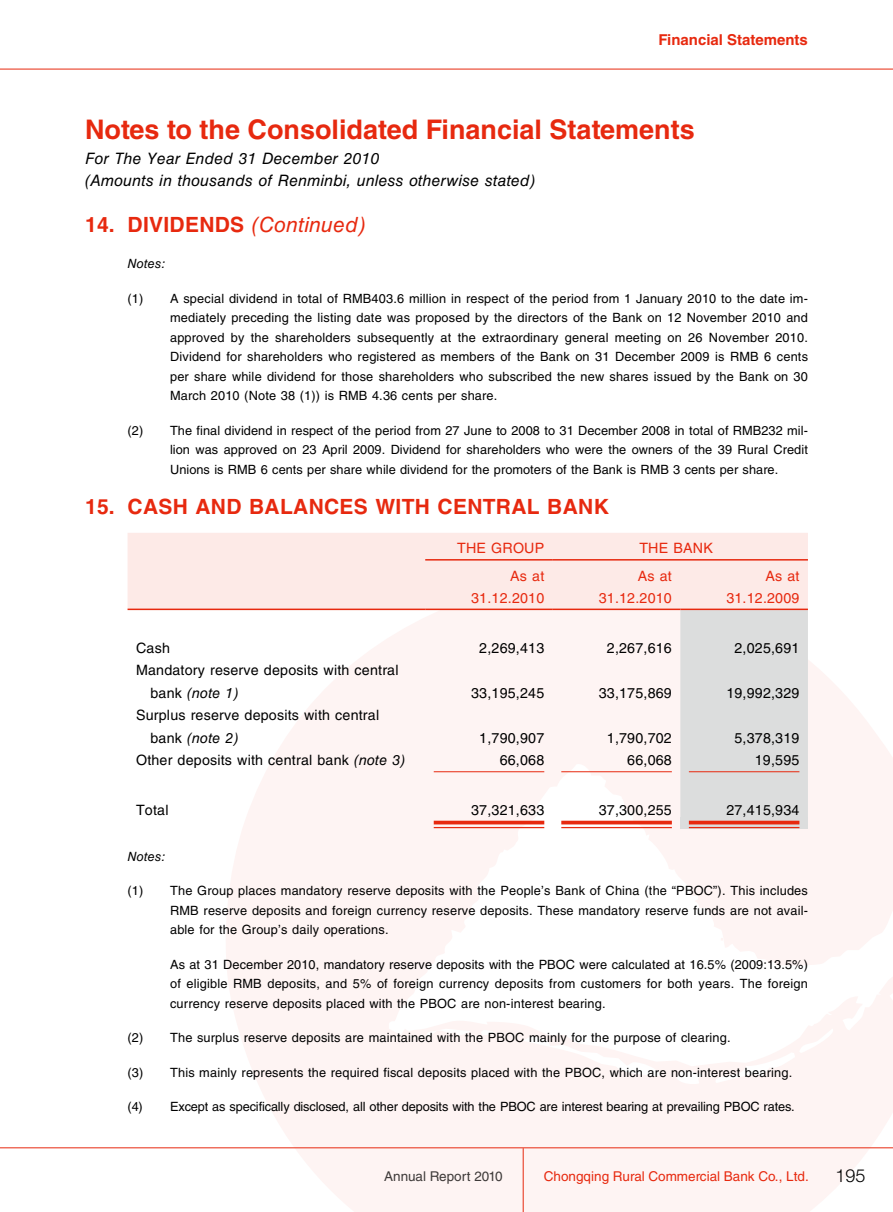
<style>
.page{position:relative;width:893px;height:1212px;background:#fff}
.page>*{position:absolute;margin:0;border:0;box-sizing:border-box;transform-origin:0 0}
.t1{font:700 27px "Helvetica LT Std";color:#e7290f}
._03_Subhead_1{font:700 21px "Helvetica LT Std";letter-spacing:.015em;color:#e7290f}
.t2{font:300 18px "Helvetica Neue LT Std";color:#000}
.t3{font:italic 15.75px/22.5px "Helvetica LT Std";letter-spacing:.015em;color:#000}
.t4{font:700 15px "Helvetica LT Std";color:#e7290f}
._06_Table_Text{font:14.25px "Helvetica LT Std";letter-spacing:.015em;color:#000}
._06_Table_Text-2{font:14.25px "Helvetica LT Std";letter-spacing:.015em;color:#e7290f}
._06_Table_Text-3{font:italic 14.25px "Helvetica LT Std";letter-spacing:.015em;color:#000}
.t5{font:13.5px "Helvetica LT Std";color:#e7290f}
.t6{font:13.5px "Helvetica LT Std";color:#3e3a39}
._02_Notes_Text{font:12.75px/19.5px "Helvetica LT Std";letter-spacing:.015em;color:#000;text-align:justify}
._02_Notes_Text-2{font:12.75px "Helvetica LT Std";letter-spacing:-.01em;color:#000}
._02_Notes_Text-3{font:italic 12.75px "Helvetica LT Std";letter-spacing:.015em;color:#000}
.s1{font-weight:400;font-style:italic}
.s2{font-style:normal}
.s3{font-style:italic}
</style>
<div class="page">
<hr style="left:0;top:69px;width:893px;height:1px;background:#e7290f">
<svg style="left:219px;top:610px;width:674px;height:602px;fill:#fef4f3"></svg>
<hr style="left:0;top:1147px;width:893px;height:1px;background:#e7290f">
<hr style="left:523px;top:1148px;width:1px;height:64px;background:#e7290f">
<div style="left:128px;top:533px;width:680px;height:76px;background:#fdeae7"></div>
<div style="left:680px;top:610px;width:128px;height:207px;background:#dcdddd"></div>
<svg style="left:680px;top:817px;width:128px;height:11px"></svg>
<hr style="left:425px;top:559px;width:128px;height:1px;background:#e7290f">
<hr style="left:553px;top:559px;width:255px;height:1px;background:#e7290f">
<hr style="left:128px;top:609px;width:297px;height:1px;background:#e7290f">
<hr style="left:425px;top:609px;width:128px;height:1px;background:#e7290f">
<hr style="left:553px;top:609px;width:127px;height:1px;background:#e7290f">
<hr style="left:680px;top:609px;width:128px;height:1px;background:#e7290f">
<hr style="left:434px;top:771px;width:110px;height:1px;background:#e7290f">
<hr style="left:561px;top:771px;width:111px;height:1px;background:#e7290f">
<hr style="left:689px;top:771px;width:110px;height:1px;background:#e7290f">
<hr style="left:434px;top:821px;width:110px;height:3px;background:#e7290f">
<hr style="left:434px;top:827px;width:110px;height:1px;background:#e7290f">
<hr style="left:561px;top:821px;width:111px;height:3px;background:#e7290f">
<hr style="left:561px;top:827px;width:111px;height:1px;background:#e7290f">
<hr style="left:689px;top:821px;width:110px;height:3px;background:#e7290f">
<hr style="left:689px;top:827px;width:110px;height:1px;background:#e7290f">
<p class="t4" style="left:658px;top:31px;width:151px">Financial Statements</p>
<h1 class="t1" style="left:85px;top:113px;width:611px">Notes to the Consolidated Financial Statements</h1>
<p class="t3" style="left:85px;top:147px;width:452px">For The Year Ended 31 December 2010<br>(Amounts in thousands of Renminbi, unless otherwise stated)</p>
<p class="_03_Subhead_1" style="left:85px;top:212px;width:282px">14. DIVIDENDS <span class="s1">(Continued)</span></p>
<p class="_02_Notes_Text-3" style="left:128px;top:256px;width:39px">Notes:</p>
<p class="_02_Notes_Text" style="left:170px;top:288px;width:639px;text-indent:-43px">(1) A special dividend in total of RMB403.6 million in respect of the period from 1 January 2010 to the date im&shy;mediately preceding the listing date was proposed by the directors of the Bank on 12 November 2010 and approved by the shareholders subsequently at the extraordinary general meeting on 26 November 2010.<br>Dividend for shareholders who registered as members of the Bank on 31 December 2009 is RMB 6 cents per share while dividend for those shareholders who subscribed the new shares issued by the Bank on 30<br>March 2010 (Note 38 (1)) is RMB 4.36 cents per share.</p>
<p class="_02_Notes_Text" style="left:170px;top:420px;width:639px;text-indent:-43px">(2) The final dividend in respect of the period from 27 June to 2008 to 31 December 2008 in total of RMB232 mil&shy;lion was approved on 23 April 2009. Dividend for shareholders who were the owners of the 39 Rural Credit Unions is RMB 6 cents per share while dividend for the promoters of the Bank is RMB 3 cents per share.</p>
<p class="_03_Subhead_1" style="left:85px;top:494px;width:525px">15. CASH AND BALANCES WITH CENTRAL BANK</p>
<p class="_06_Table_Text-2" style="left:457px;top:540px;width:89px">THE GROUP</p>
<p class="_06_Table_Text-2" style="left:639px;top:540px;width:75px">THE BANK</p>
<p class="_06_Table_Text-2" style="left:510px;top:567px;width:36px">As at</p>
<p class="_06_Table_Text-2" style="left:638px;top:567px;width:36px">As at</p>
<p class="_06_Table_Text-2" style="left:765px;top:567px;width:36px">As at</p>
<p class="_06_Table_Text-2" style="left:471px;top:590px;width:75px">31.12.2010</p>
<p class="_06_Table_Text-2" style="left:599px;top:590px;width:75px">31.12.2010</p>
<p class="_06_Table_Text-2" style="left:726px;top:590px;width:75px">31.12.2009</p>
<p class="_06_Table_Text" style="left:136px;top:639px;width:35px">Cash</p>
<p class="_06_Table_Text" style="left:479px;top:639px;width:66px">2,269,413</p>
<p class="_06_Table_Text" style="left:607px;top:639px;width:66px">2,267,616</p>
<p class="_06_Table_Text" style="left:734px;top:639px;width:66px">2,025,691</p>
<p class="_06_Table_Text" style="left:136px;top:662px;width:264px">Mandatory reserve deposits with central</p>
<p class="_06_Table_Text-3" style="left:151px;top:684px;width:89px"><span class="s2">bank</span> (note 1)</p>
<p class="_06_Table_Text" style="left:471px;top:684px;width:75px">33,195,245</p>
<p class="_06_Table_Text" style="left:599px;top:684px;width:75px">33,175,869</p>
<p class="_06_Table_Text" style="left:726px;top:684px;width:75px">19,992,329</p>
<p class="_06_Table_Text" style="left:136px;top:707px;width:245px">Surplus reserve deposits with central</p>
<p class="_06_Table_Text-3" style="left:151px;top:729px;width:89px"><span class="s2">bank</span> (note 2)</p>
<p class="_06_Table_Text" style="left:479px;top:729px;width:66px">1,790,907</p>
<p class="_06_Table_Text" style="left:607px;top:729px;width:66px">1,790,702</p>
<p class="_06_Table_Text" style="left:734px;top:729px;width:66px">5,378,319</p>
<p class="_06_Table_Text" style="left:136px;top:752px;width:271px">Other deposits with central bank <span class="s3">(note 3)</span></p>
<p class="_06_Table_Text" style="left:500px;top:752px;width:46px">66,068</p>
<p class="_06_Table_Text" style="left:627px;top:752px;width:46px">66,068</p>
<p class="_06_Table_Text" style="left:755px;top:752px;width:46px">19,595</p>
<p class="_06_Table_Text" style="left:136px;top:801px;width:34px">Total</p>
<p class="_06_Table_Text" style="left:471px;top:801px;width:75px">37,321,633</p>
<p class="_06_Table_Text" style="left:599px;top:801px;width:75px">37,300,255</p>
<p class="_06_Table_Text" style="left:726px;top:801px;width:75px">27,415,934</p>
<p class="_02_Notes_Text-3" style="left:128px;top:849px;width:39px">Notes:</p>
<p class="_02_Notes_Text" style="left:170px;top:881px;width:639px;text-indent:-43px">(1) The Group places mandatory reserve deposits with the People’s Bank of China (the “PBOC”). This includes RMB reserve deposits and foreign currency reserve deposits. These mandatory reserve funds are not avail&shy;able for the Group’s daily operations.</p>
<p class="_02_Notes_Text" style="left:170px;top:954px;width:639px">As at 31 December 2010, mandatory reserve deposits with the PBOC were calculated at 16.5% (2009:13.5%) of eligible RMB deposits, and 5% of foreign currency deposits from customers for both years. The foreign currency reserve deposits placed with the PBOC are non-interest bearing.</p>
<p class="_02_Notes_Text" style="left:128px;top:1028px;width:605px">(2) The surplus reserve deposits are maintained with the PBOC mainly for the purpose of clearing.</p>
<p class="_02_Notes_Text" style="left:128px;top:1062px;width:666px">(3) This mainly represents the required fiscal deposits placed with the PBOC, which are non-interest bearing.</p>
<p class="_02_Notes_Text-2" style="left:128px;top:1099px;width:669px">(4) Except as specifically disclosed, all other deposits with the PBOC are interest bearing at prevailing PBOC rates.</p>
<p class="t6" style="left:384px;top:1168px;width:120px">Annual Report 2010</p>
<p class="t5" style="left:544px;top:1168px;width:266px">Chongqing Rural Commercial Bank Co., Ltd.</p>
<h3 class="t2" style="left:835px;top:1165px;width:32px">195</h3>
</div>
